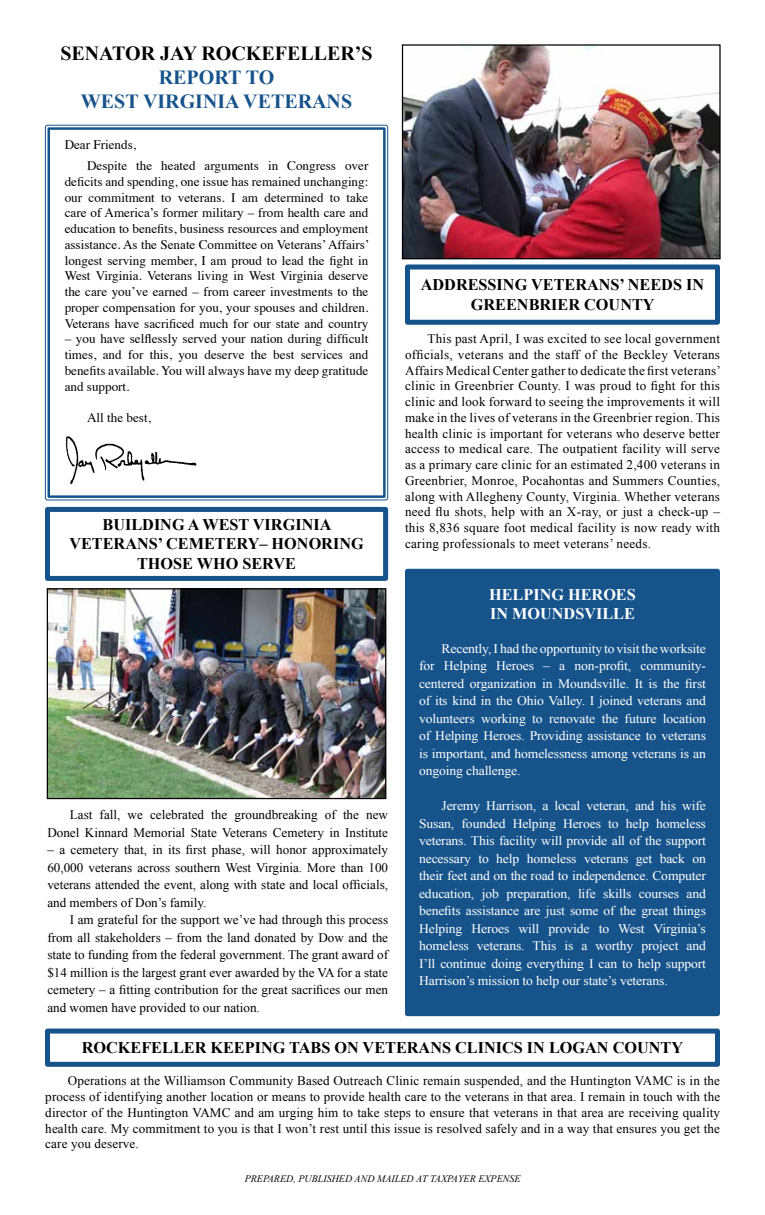
<style>
.page{position:relative;width:765px;height:1215px;background:#fff}
.page>*{position:absolute;margin:0;border:0;box-sizing:border-box;transform-origin:0 0}
.t1{font:700 20px/24px "Times New Roman";color:#16538b;text-align:center}
.t2{font:700 20px "Times New Roman";color:#000}
.t3{font:700 16.25px/19.5px "Times New Roman";color:#000;text-align:center}
.t4{font:700 16.25px/19.5px "Times New Roman";color:#fff}
.t5{font:13.12px/15.8px "Times New Roman";color:#000;text-align:justify}
.t6{font:13.12px/17.5px "Times New Roman";letter-spacing:-.01em;color:#fff;text-align:justify;scale:1.04 1}
.t7{font:13.12px/15.8px "Times";color:#000;text-align:justify}
.t8{font:italic 10px "Times New Roman";color:#000}
</style>
<div class="page">
<div style="left:45px;top:125px;width:343px;height:375px;border:1px solid #16538b;border-radius:2px"></div>
<div style="left:48px;top:127px;width:338px;height:371px;border:2px solid #16538b"></div>
<img style="left:65px;top:436px;width:132px;height:49px">
<div style="left:405px;top:264px;width:315px;height:61px;border:5px solid #16538b"></div>
<div style="left:405px;top:569px;width:315px;height:447px;background:#16538b"></div>
<div style="left:45px;top:1029px;width:675px;height:38px;border:5px solid #16538b"></div>
<img style="left:404px;top:46px;width:315px;height:211px">
<div style="left:402px;top:44px;width:319px;height:215px;border:1px solid #000"></div>
<div style="left:45px;top:507px;width:343px;height:74px;border:5px solid #16538b"></div>
<img style="left:49px;top:590px;width:335px;height:207px">
<div style="left:47px;top:588px;width:339px;height:211px;border:1px solid #000"></div>
<h1 class="t2" style="left:60px;top:40px;width:314px">SENATOR JAY ROCKEFELLER’S</h1>
<h1 class="t1" style="left:81px;top:65px;width:273px">REPORT TO<br>WEST VIRGINIA VETERANS</h1>
<p class="t7" style="left:87px;top:133px;width:283px;line-height:21.4px;text-indent:-22px">Dear Friends,<br>Despite the heated arguments in Congress over</p>
<p class="t7" style="left:65px;top:173px;width:306px">deficits and spending, one issue has remained unchanging: our commitment to veterans. I am determined to take care of America’s former military – from health care and education to benefits, business resources and employment assistance. As the Senate Committee on Veterans’ Affairs’ longest serving member, I am proud to lead the fight in West Virginia. Veterans living in West Virginia deserve the care you’ve earned – from career investments to the proper compensation for you, your spouses and children.<br>Veterans have sacrificed much for our state and country</p>
<p class="t7" style="left:65px;top:330px;width:305px">– you have selflessly served your nation during difficult times, and for this, you deserve the best services and benefits available. You will always have my deep gratitude and support.</p>
<p class="t7" style="left:87px;top:409px;width:65px">All the best,</p>
<p class="t3" style="left:69px;top:514px;width:296px">BUILDING A WEST VIRGINIA<br>VETERANS’ CEMETERY– HONORING<br>THOSE WHO SERVE</p>
<p class="t5" style="left:47px;top:806px;width:342px;line-height:17.5px;text-align:right">Last fall, we celebrated the groundbreaking of the new<br>Donel Kinnard Memorial State Veterans Cemetery in Institute</p>
<p class="t5" style="left:47px;top:841px;width:342px;line-height:17.5px">– a cemetery that, in its first phase, will honor approximately 60,000 veterans across southern West Virginia. More than 100 veterans attended the event, along with state and local officials, and members of Don’s family.</p>
<p class="t5" style="left:47px;top:911px;width:342px;line-height:17.5px;text-indent:22px">I am grateful for the support we’ve had through this process from all stakeholders – from the land donated by Dow and the state to funding from the federal government. The grant award of $14 million is the largest grant ever awarded by the VA for a state cemetery – a fitting contribution for the great sacrifices our men and women have provided to our nation.</p>
<p class="t3" style="left:421px;top:275px;width:285px">ADDRESSING VETERANS’ NEEDS IN<br>GREENBRIER COUNTY</p>
<p class="t5" style="left:405px;top:331px;width:318px;text-indent:22px">This past April, I was excited to see local government officials, veterans and the staff of the Beckley Veterans Affairs Medical Center gather to dedicate the first veterans’ clinic in Greenbrier County. I was proud to fight for this clinic and look forward to seeing the improvements it will make in the lives of veterans in the Greenbrier region. This health clinic is important for veterans who deserve better access to medical care. The outpatient facility will serve as a primary care clinic for an estimated 2,400 veterans in Greenbrier, Monroe, Pocahontas and Summers Counties, along with Allegheny County, Virginia. Whether veterans need flu shots, help with an X-ray, or just a check-up – this 8,836 square foot medical facility is now ready with caring professionals to meet veterans’ needs.</p>
<p class="t4" style="left:489px;top:584px;width:148px">HELPING HEROES<br>IN MOUNDSVILLE</p>
<p class="t6" style="left:419px;top:639px;width:277px;text-indent:22px">Recently, I had the opportunity to visit the worksite for Helping Heroes – a non-profit, community&shy;centered organization in Moundsville. It is the first of its kind in the Ohio Valley. I joined veterans and volunteers working to renovate the future location of Helping Heroes. Providing assistance to veterans is important, and homelessness among veterans is an ongoing challenge.</p>
<p class="t6" style="left:419px;top:797px;width:277px;text-indent:22px">Jeremy Harrison, a local veteran, and his wife Susan, founded Helping Heroes to help homeless veterans. This facility will provide all of the support necessary to help homeless veterans get back on their feet and on the road to independence. Computer education, job preparation, life skills courses and benefits assistance are just some of the great things Helping Heroes will provide to West Virginia’s homeless veterans. This is a worthy project and I’ll continue doing everything I can to help support Harrison’s mission to help our state’s veterans.</p>
<p class="t3" style="left:82px;top:1038px;width:603px">ROCKEFELLER KEEPING TABS ON VETERANS CLINICS IN LOGAN COUNTY</p>
<p class="t5" style="left:45px;top:1073px;width:676px;text-indent:22px">Operations at the Williamson Community Based Outreach Clinic remain suspended, and the Huntington VAMC is in the process of identifying another location or means to provide health care to the veterans in that area. I remain in touch with the director of the Huntington VAMC and am urging him to take steps to ensure that veterans in that area are receiving quality health care. My commitment to you is that I won’t rest until this issue is resolved safely and in a way that ensures you get the care you deserve.</p>
<p class="t8" style="left:245px;top:1172px;width:277px">PREPARED, PUBLISHED AND MAILED AT TAXPAYER EXPENSE</p>
</div>
